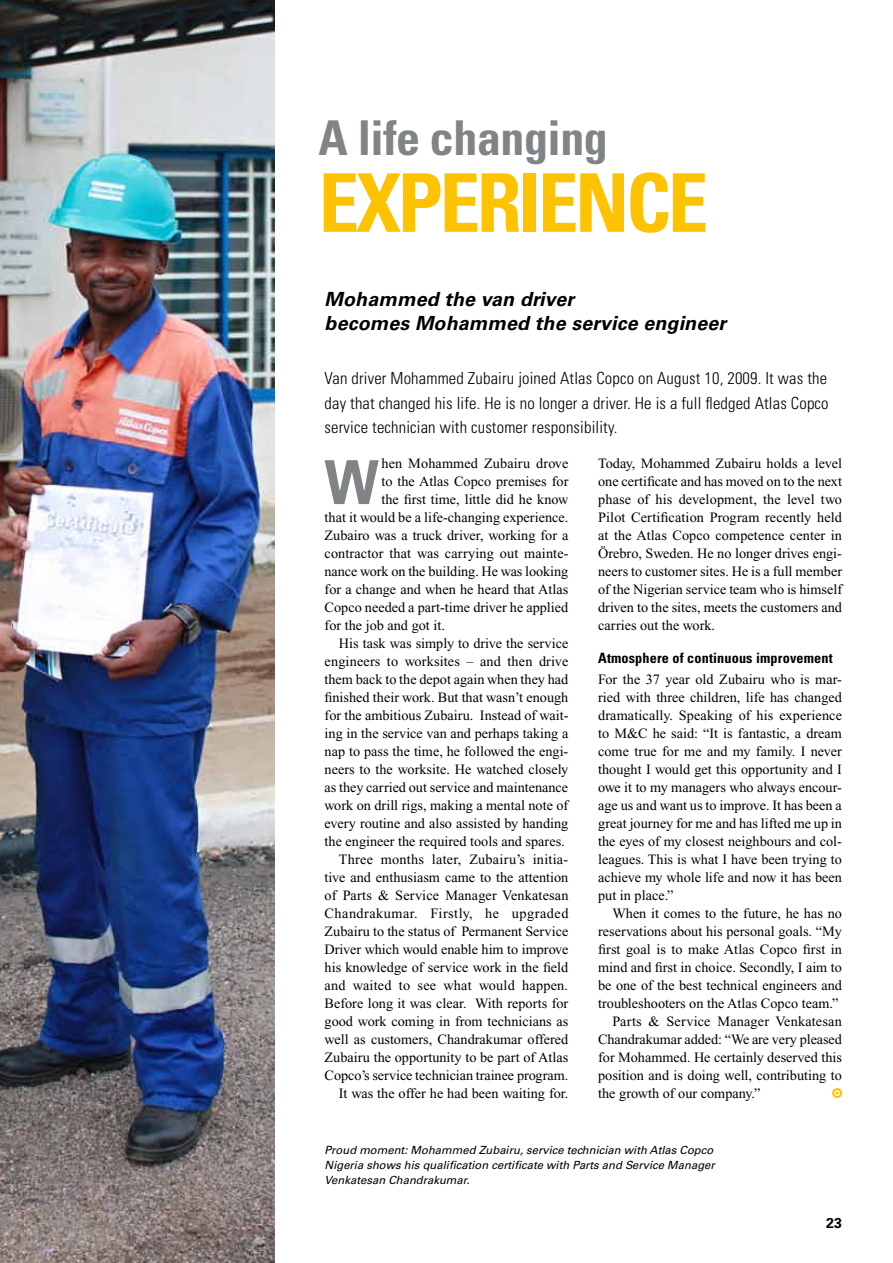
<style>
.page{position:relative;width:893px;height:1263px;background:#fff}
.page>*{position:absolute;margin:0;border:0;box-sizing:border-box;transform-origin:0 0}
.t1{font:700 condensed 81px "Univers";color:#fdc300}
.t2{font:700 condensed 60.75px "Univers";color:#808486}
.t3{font:700 condensed 48px "Univers";letter-spacing:-.01em;color:#808486}
.t4{font:italic 700 19.5px/24px "Univers";letter-spacing:.01em;color:#000}
.t5{font:300 condensed 16.65px/24.3px "Univers";letter-spacing:.01em;color:#000;text-align:justify}
.t6{font:14.25px/18px "Times New Roman";color:#000;text-align:justify}
.t7{font:700 condensed 14.25px "Univers";letter-spacing:.01em;color:#000}
.t8{font:14.25px "Times New Roman";letter-spacing:.035em;color:#000}
.t9{font:700 14.25px "Univers";color:#000}
.t10{font:italic 11.25px/15px "Univers";color:#000}
</style>
<div class="page">
<img style="left:0;top:0;width:274px;height:1263px">
<div style="left:832px;top:1088px;width:10px;height:10px;border:2px solid #fdc300;border-radius:50%"></div>
<h3 class="t3" style="left:319px;top:109px;width:291px">A life changing</h3>
<h1 class="t1" style="left:319px;top:153px;width:346px">experience</h1>
<h3 class="t4" style="left:325px;top:287px;width:403px">Mohammed the van driver<br>becomes Mohammed the service engineer</h3>
<p class="t5" style="left:325px;top:366px;width:505px">Van driver Mohammed Zubairu joined Atlas Copco on August 10, 2009. It was the day that changed his life. He is no longer a driver. He is a full fledged Atlas Copco service technician with customer responsibility.</p>
<h2 class="t2" style="left:325px;top:445px;width:55px">W</h2>
<p class="t6" style="left:381px;top:454px;width:188px">hen Mohammed Zubairu drove</p>
<p class="t6" style="left:598px;top:454px;width:245px">Today, Mohammed Zubairu holds a level one certificate and has moved on to the next phase of his development, the level two Pilot Certification Program recently held at the Atlas Copco competence center in Örebro, Sweden. He no longer drives engi&shy;neers to customer sites. He is a full member of the Nigerian service team who is himself driven to the sites, meets the customers and carries out the work.</p>
<p class="t7" style="left:598px;top:649px;width:236px">Atmosphere of continuous improvement</p>
<p class="t6" style="left:598px;top:670px;width:245px">For the 37 year old Zubairu who is mar&shy;ried with three children, life has changed dramatically. Speaking of his experience to M&amp;C he said: “It is fantastic, a dream come true for me and my family. I never thought I would get this opportunity and I owe it to my managers who always encour&shy;age us and want us to improve. It has been a great journey for me and has lifted me up in the eyes of my closest neighbours and col&shy;leagues. This is what I have been trying to achieve my whole life and now it has been put in place.”</p>
<p class="t6" style="left:612px;top:904px;width:231px">When it comes to the future, he has no</p>
<p class="t6" style="left:598px;top:922px;width:245px">reservations about his personal goals. “My</p>
<p class="t6" style="left:598px;top:940px;width:245px">first goal is to make Atlas Copco first in</p>
<p class="t6" style="left:598px;top:958px;width:245px">mind and first in choice. Secondly, I aim to</p>
<p class="t6" style="left:598px;top:976px;width:245px">be one of the best technical engineers and</p>
<p class="t6" style="left:598px;top:994px;width:242px">troubleshooters on the Atlas Copco team.”</p>
<p class="t6" style="left:612px;top:1012px;width:231px">Parts &amp; Service Manager Venkatesan</p>
<p class="t6" style="left:598px;top:1030px;width:245px">Chandrakumar added: “We are very pleased</p>
<p class="t6" style="left:598px;top:1048px;width:245px">for Mohammed. He certainly deserved this</p>
<p class="t6" style="left:598px;top:1066px;width:245px">position and is doing well, contributing to</p>
<p class="t6" style="left:598px;top:1084px;width:164px">the growth of our company.”</p>
<p class="t6" style="left:381px;top:472px;width:188px">to the Atlas Copco premises for</p>
<p class="t6" style="left:381px;top:490px;width:188px">the first time, little did he know</p>
<p class="t6" style="left:325px;top:508px;width:245px">that it would be a life-changing experience.</p>
<p class="t6" style="left:325px;top:526px;width:245px">Zubairo was a truck driver, working for a</p>
<p class="t6" style="left:325px;top:544px;width:245px">contractor that was carrying out mainte-</p>
<p class="t6" style="left:325px;top:562px;width:245px">nance work on the building. He was looking</p>
<p class="t6" style="left:325px;top:580px;width:245px">for a change and when he heard that Atlas</p>
<p class="t6" style="left:325px;top:598px;width:245px">Copco needed a part-time driver he applied</p>
<p class="t6" style="left:325px;top:616px;width:122px">for the job and got it.</p>
<p class="t6" style="left:339px;top:634px;width:231px">His task was simply to drive the service</p>
<p class="t6" style="left:325px;top:652px;width:245px">engineers to worksites – and then drive</p>
<p class="t6" style="left:325px;top:670px;width:245px">them back to the depot again when they had</p>
<p class="t6" style="left:325px;top:688px;width:245px">finished their work. But that wasn’t enough</p>
<p class="t6" style="left:325px;top:706px;width:245px">for the ambitious Zubairu. Instead of wait-</p>
<p class="t6" style="left:325px;top:724px;width:245px">ing in the service van and perhaps taking a</p>
<p class="t6" style="left:325px;top:742px;width:245px">nap to pass the time, he followed the engi-</p>
<p class="t6" style="left:325px;top:760px;width:245px">neers to the worksite. He watched closely</p>
<p class="t6" style="left:325px;top:778px;width:245px">as they carried out service and maintenance</p>
<p class="t6" style="left:325px;top:796px;width:245px">work on drill rigs, making a mental note of</p>
<p class="t6" style="left:325px;top:814px;width:245px">every routine and also assisted by handing</p>
<p class="t6" style="left:325px;top:832px;width:242px">the engineer the required tools and spares.</p>
<p class="t6" style="left:339px;top:850px;width:231px">Three months later, Zubairu’s initia-</p>
<p class="t6" style="left:325px;top:868px;width:245px">tive and enthusiasm came to the attention</p>
<p class="t6" style="left:325px;top:886px;width:245px">of Parts &amp; Service Manager Venkatesan</p>
<p class="t8" style="left:325px;top:905px;width:245px">Chandrakumar. Firstly, he upgraded</p>
<p class="t6" style="left:325px;top:922px;width:245px">Zubairu to the status of Permanent Service</p>
<p class="t6" style="left:325px;top:940px;width:245px">Driver which would enable him to improve</p>
<p class="t6" style="left:325px;top:958px;width:245px">his knowledge of service work in the field</p>
<p class="t6" style="left:325px;top:976px;width:245px">and waited to see what would happen.</p>
<p class="t6" style="left:325px;top:994px;width:245px">Before long it was clear. With reports for</p>
<p class="t6" style="left:325px;top:1012px;width:245px">good work coming in from technicians as</p>
<p class="t6" style="left:325px;top:1030px;width:245px">well as customers, Chandrakumar offered</p>
<p class="t6" style="left:325px;top:1048px;width:245px">Zubairu the opportunity to be part of Atlas</p>
<p class="t6" style="left:325px;top:1066px;width:245px">Copco’s service technician trainee program.</p>
<p class="t6" style="left:339px;top:1084px;width:231px">It was the offer he had been waiting for.</p>
<p class="t10" style="left:325px;top:1143px;width:392px">Proud moment: Mohammed Zubairu, service technician with Atlas Copco<br>Nigeria shows his qualification certificate with Parts and Service Manager<br>Venkatesan Chandrakumar.</p>
<p class="t9" style="left:826px;top:1215px;width:17px">23</p>
</div>
